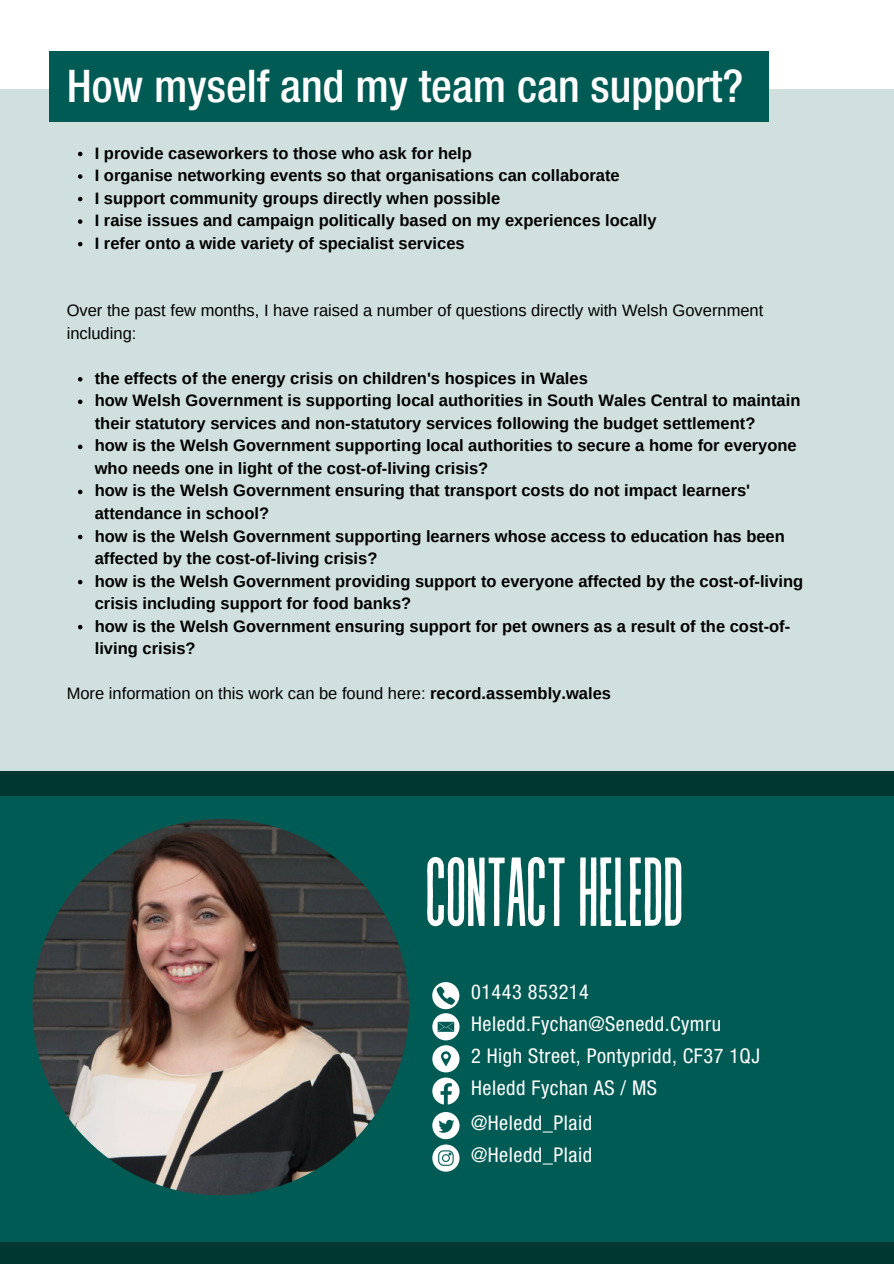
<style>
.page{position:relative;width:894px;height:1264px;background:#fff}
.page>*{position:absolute;margin:0;border:0;box-sizing:border-box;transform-origin:0 0}
.t1{font:97.5px "Revive 80 Tall";letter-spacing:-.03em;color:#fff}
.t2{font:500 condensed 45px "Helvetica Neue LT Std";color:#fff}
.t3{font:condensed 20.4px "Helvetica Neue LT Std";letter-spacing:.025em;color:#fff}
.t4{font:700 16.5px/22.5px "Arimo";color:#000}
.t5{font:16.5px/22.5px "Arimo";color:#000}
.s1{font-weight:700}
</style>
<div class="page">
<div style="left:0;top:89px;width:893px;height:794px;background:#d0e0df"></div>
<div style="left:49px;top:51px;width:719px;height:70px;background:#005b54"></div>
<svg style="left:78px;top:152px;width:4px;height:4px"></svg>
<svg style="left:78px;top:174px;width:4px;height:5px"></svg>
<svg style="left:78px;top:197px;width:4px;height:4px"></svg>
<svg style="left:78px;top:219px;width:4px;height:5px"></svg>
<svg style="left:78px;top:242px;width:4px;height:4px"></svg>
<svg style="left:78px;top:377px;width:4px;height:4px"></svg>
<svg style="left:78px;top:399px;width:4px;height:5px"></svg>
<svg style="left:78px;top:444px;width:4px;height:5px"></svg>
<svg style="left:78px;top:489px;width:4px;height:5px"></svg>
<svg style="left:78px;top:534px;width:4px;height:5px"></svg>
<svg style="left:78px;top:580px;width:4px;height:4px"></svg>
<svg style="left:78px;top:625px;width:4px;height:4px"></svg>
<div style="left:0;top:772px;width:893px;height:225px;background:#003831"></div>
<div style="left:0;top:796px;width:893px;height:467px;background:#005b54"></div>
<svg style="left:432px;top:1112px;width:27px;height:59px"></svg>
<div style="left:432px;top:1013px;width:27px;height:27px;background:#fff;border-radius:50%"></div>
<svg style="left:437px;top:1021px;width:17px;height:10px"></svg>
<svg style="left:432px;top:1077px;width:27px;height:27px"></svg>
<div style="left:432px;top:1045px;width:27px;height:27px;background:#fff;border-radius:50%"></div>
<svg style="left:441px;top:1051px;width:10px;height:15px"></svg>
<svg style="left:432px;top:982px;width:27px;height:27px"></svg>
<img style="left:32px;top:819px;width:377px;height:376px;border-radius:50%">
<div style="left:0;top:1242px;width:893px;height:21px;background:#003831"></div>
<p class="t2" style="left:67px;top:69px;width:678px">How myself and my team can support?</p>
<p class="t4" style="left:95px;top:141px;width:378px">I provide caseworkers to those who ask for help</p>
<p class="t4" style="left:95px;top:164px;width:526px">I organise networking events so that organisations can collaborate</p>
<p class="t4" style="left:95px;top:186px;width:407px">I support community groups directly when possible</p>
<p class="t4" style="left:95px;top:209px;width:563px">I raise issues and campaign politically based on my experiences locally</p>
<p class="t4" style="left:95px;top:232px;width:371px">I refer onto a wide variety of specialist services</p>
<p class="t5" style="left:67px;top:299px;width:698px">Over the past few months, I have raised a number of questions directly with Welsh Government including:</p>
<p class="t4" style="left:95px;top:367px;width:494px">the effects of the energy crisis on children's hospices in Wales</p>
<p class="t4" style="left:95px;top:389px;width:707px">how Welsh Government is supporting local authorities in South Wales Central to maintain their statutory services and non-statutory services following the budget settlement?</p>
<p class="t4" style="left:95px;top:434px;width:703px">how is the Welsh Government supporting local authorities to secure a home for everyone who needs one in light of the cost-of-living crisis?</p>
<p class="t4" style="left:95px;top:479px;width:656px">how is the Welsh Government ensuring that transport costs do not impact learners' attendance in school?</p>
<p class="t4" style="left:95px;top:524px;width:691px">how is the Welsh Government supporting learners whose access to education has been affected by the cost-of-living crisis?</p>
<p class="t4" style="left:95px;top:569px;width:709px">how is the Welsh Government providing support to everyone affected by the cost-of-living crisis including support for food banks?</p>
<p class="t4" style="left:95px;top:614px;width:696px">how is the Welsh Government ensuring support for pet owners as a result of the cost-of&shy;living crisis?</p>
<p class="t5" style="left:67px;top:682px;width:545px">More information on this work can be found here: <span class="s1">record.assembly.wales</span></p>
<p class="t1" style="left:423px;top:842px;width:262px">CONTACTHELEDD</p>
<p class="t3" style="left:471px;top:984px;width:119px">01443 853214</p>
<p class="t3" style="left:471px;top:1016px;width:251px">Heledd.Fychan@Senedd.Cymru</p>
<p class="t3" style="left:471px;top:1048px;width:290px">2 High Street, Pontypridd, CF37 1QJ</p>
<p class="t3" style="left:471px;top:1080px;width:187px">Heledd Fychan AS / MS</p>
<p class="t3" style="left:471px;top:1114px;width:122px">@Heledd_Plaid</p>
<p class="t3" style="left:471px;top:1147px;width:122px">@Heledd_Plaid</p>
</div>
